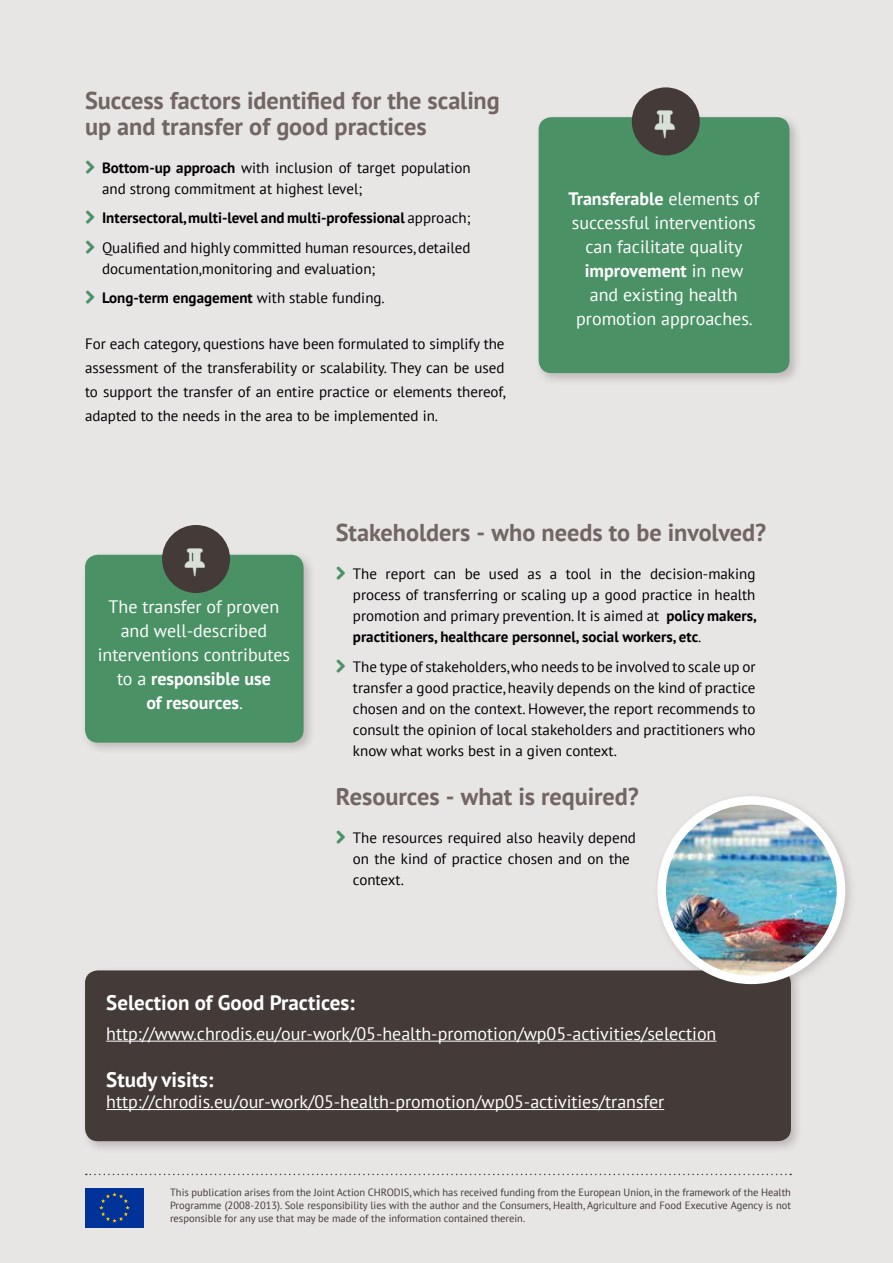
<style>
.page{position:relative;width:893px;height:1263px;background:#e8e5e5}
.page>*{position:absolute;margin:0;border:0;box-sizing:border-box;transform-origin:0 0}
.t1{font:700 24.3px/25.5px "PT Sans";letter-spacing:-.005em;color:#716663}
.t2{font:700 21px "PT Sans";color:#fff}
.t3{font:18px/24px "PT Sans";letter-spacing:-.005em;color:#fff;text-align:center}
.t4{font:15px/21px "PT Sans";color:#000}
.t5{font:10.5px/12.6px "PT Sans";color:#443a37;text-align:justify}
.s1{font-weight:700}
</style>
<div class="page">
<div style="left:535px;top:113px;width:267px;height:272px;background:#443a37;opacity:.25"></div>
<div style="left:539px;top:117px;width:250px;height:256px;background:#4a9266;border-radius:13px"></div>
<div style="left:81px;top:551px;width:235px;height:204px;background:#443a37;opacity:.25"></div>
<div style="left:85px;top:555px;width:219px;height:188px;background:#4a9266;border-radius:13px"></div>
<div style="left:85px;top:1188px;width:59px;height:39px;background:#039"></div>
<svg style="left:99px;top:1192px;width:31px;height:30px"></svg>
<svg style="left:86px;top:1174px;width:705px;height:1px"></svg>
<div style="left:81px;top:966px;width:723px;height:188px;background:#443a37;opacity:.25"></div>
<div style="left:85px;top:970px;width:706px;height:171px;background:#443a37;border-radius:13px"></div>
<hr style="left:106px;top:1041px;width:610px;height:1px;background:#fff">
<hr style="left:106px;top:1109px;width:558px;height:1px;background:#fff">
<div style="left:632px;top:87px;width:68px;height:68px;background:#443a37;border-radius:50%"></div>
<div style="left:652px;top:791px;width:204px;height:204px;background:#443a37;opacity:.2"></div>
<img style="left:662px;top:800px;width:179px;height:180px;border-radius:90px">
<div style="left:657px;top:796px;width:188px;height:188px;border:9px solid #fff;border-radius:50%"></div>
<div style="left:162px;top:525px;width:68px;height:68px;background:#443a37;border-radius:50%"></div>
<h1 class="t1" style="left:85px;top:87px;width:416px">Success factors identified for the scaling up and transfer of good practices</h1>
<p class="t4" style="left:102px;top:156px;width:370px"><span class="s1">Bottom-up approach</span> with inclusion of target population and strong commitment at highest level;</p>
<p class="t4" style="left:102px;top:203px;width:370px;line-height:29.5px"><span class="s1">Intersectoral, multi-level and multi-professional</span> approach;<br>Qualified and highly committed human resources, detailed</p>
<p class="t4" style="left:102px;top:253px;width:284px;line-height:29.5px">documentation,monitoring and evaluation;<br><span class="s1">Long-term engagement</span> with stable funding.</p>
<p class="t4" style="left:85px;top:331px;width:422px;line-height:24px;text-align:justify">For each category, questions have been formulated to simplify the assessment of the transferability or scalability. They can be used to support the transfer of an entire practice or elements thereof, adapted to the needs in the area to be implemented in.</p>
<p class="t3" style="left:568px;top:186px;width:192px"><span class="s1">Transferable</span> elements of successful interventions can facilitate quality <span class="s1">improvement</span> in new and existing health promotion approaches.</p>
<p class="t3" style="left:98px;top:594px;width:194px">The transfer of proven and well-described interventions contributes to a <span class="s1">responsible use<br>of resources</span>.</p>
<h1 class="t1" style="left:336px;top:519px;width:432px">Stakeholders - who needs to be involved?</h1>
<p class="t4" style="left:353px;top:563px;width:405px;text-align:justify">The report can be used as a tool in the decision-making process of transferring or scaling up a good practice in health promotion and primary prevention. It is aimed at <span class="s1">policy makers, practitioners, healthcare personnel, social workers, etc</span>.</p>
<p class="t4" style="left:353px;top:655px;width:404px;text-align:justify">The type of stakeholders, who needs to be involved to scale up or transfer a good practice, heavily depends on the kind of practice chosen and on the context. However, the report recommends to consult the opinion of local stakeholders and practitioners who know what works best in a given context.</p>
<h1 class="t1" style="left:336px;top:783px;width:304px">Resources - what is required?</h1>
<p class="t4" style="left:353px;top:827px;width:284px">The resources required also heavily depend on the kind of practice chosen and on the context.</p>
<h2 class="t2" style="left:106px;top:988px;width:250px">Selection of Good Practices:</h2>
<p class="t3" style="left:106px;top:1021px;width:612px">http://www.chrodis.eu/our-work/05-health-promotion/wp05-activities/selection</p>
<h2 class="t2" style="left:106px;top:1065px;width:109px">Study visits:</h2>
<p class="t3" style="left:106px;top:1089px;width:559px">http://chrodis.eu/our-work/05-health-promotion/wp05-activities/transfer</p>
<p class="t5" style="left:170px;top:1186px;width:622px">This publication arises from the Joint Action CHRODIS, which has received funding from the European Union, in the framework of the Health Programme (2008-2013). Sole responsibility lies with the author and the Consumers, Health, Agriculture and Food Executive Agency is not responsible for any use that may be made of the information contained therein.</p>
</div>
